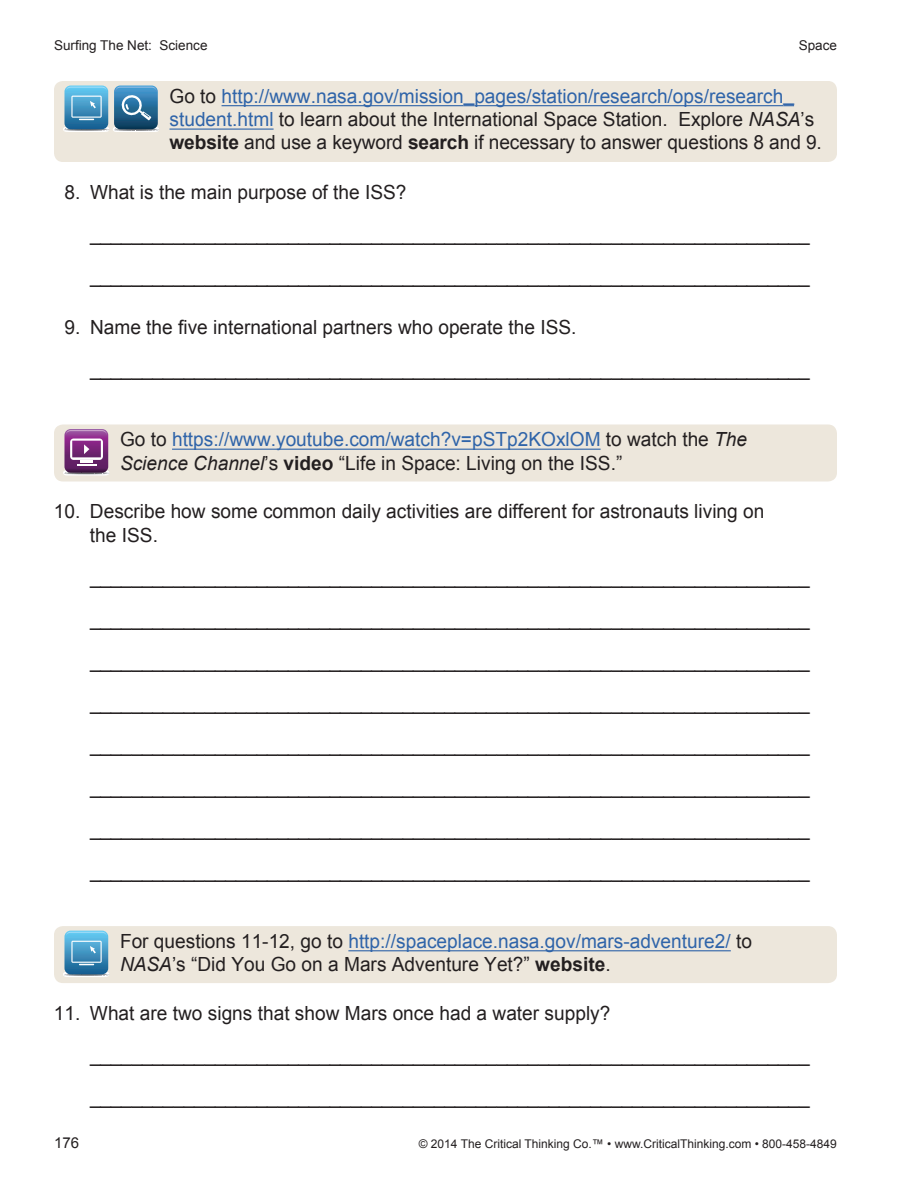
<style>
.page{position:relative;width:918px;height:1188px;background:#fff}
.page>*{position:absolute;margin:0;border:0;box-sizing:border-box;transform-origin:0 0}
.t1{font:19.5px/42px "Arial";color:#231f20}
.t2{font:15px "Arial";color:#231f20}
.t3{font:13.5px "Arial";color:#231f20}
.t4{font:12px "Arial";color:#231f20}
.s1{color:#2f64a9}
.s2{font-style:italic}
.s3{font-weight:700}
</style>
<div class="page">
<div style="left:54px;top:81px;width:783px;height:81px;background:#ede7dc;border-radius:9px"></div>
<svg style="left:63px;top:86px;width:96px;height:46px;background:#5e98b9"></svg>
<hr style="left:222px;top:105px;width:242px;height:1px;background:#2f64a9">
<hr style="left:474px;top:105px;width:309px;height:1px;background:#2f64a9">
<hr style="left:170px;top:129px;width:104px;height:1px;background:#2f64a9">
<div style="left:54px;top:424px;width:783px;height:58px;background:#ede7dc;border-radius:9px"></div>
<svg style="left:63px;top:429px;width:46px;height:47px;background:#986198"></svg>
<hr style="left:172px;top:449px;width:429px;height:1px;background:#2f64a9">
<div style="left:54px;top:926px;width:783px;height:57px;background:#ede7dc;border-radius:9px"></div>
<svg style="left:63px;top:931px;width:46px;height:46px;background:#60a4c8"></svg>
<hr style="left:348px;top:950px;width:383px;height:1px;background:#2f64a9">
<p class="t3" style="left:54px;top:37px;width:155px">Surfing The Net: Science</p>
<p class="t3" style="left:799px;top:37px;width:40px">Space</p>
<p class="t1" style="left:170px;top:84px;width:654px;line-height:23.4px">Go to <span class="s1">http://www.nasa.gov/mission_pages/station/research/ops/research_ student.html</span> to learn about the International Space Station. Explore <span class="s2">NASA</span>’s <span class="s3">website</span> and use a keyword <span class="s3">search</span> if necessary to answer questions 8 and 9.</p>
<p class="t1" style="left:90px;top:171px;width:721px;text-indent:-26px">8. What is the main purpose of the ISS? _____________________________________________________________________ _____________________________________________________________________</p>
<p class="t1" style="left:90px;top:307px;width:721px;text-indent:-26px">9. Name the five international partners who operate the ISS. _____________________________________________________________________</p>
<p class="t1" style="left:120px;top:428px;width:629px;line-height:23.4px">Go to <span class="s1">https://www.youtube.com/watch?v=pSTp2KOxlOM</span> to watch the <span class="s2">The<br>Science Channel</span>’s <span class="s3">video</span> “Life in Space: Living on the ISS.”</p>
<p class="t1" style="left:90px;top:500px;width:676px;line-height:23.4px;text-indent:-36px">10. Describe how some common daily activities are different for astronauts living on the ISS.</p>
<p class="t1" style="left:90px;top:556px;width:721px;text-align:justify">_____________________________________________________________________ _____________________________________________________________________ _____________________________________________________________________ _____________________________________________________________________ _____________________________________________________________________ _____________________________________________________________________ _____________________________________________________________________ _____________________________________________________________________</p>
<p class="t1" style="left:120px;top:929px;width:634px;line-height:23.4px">For questions 11-12, go to <span class="s1">http://spaceplace.nasa.gov/mars-adventure2/</span> to<br><span class="s2">NASA</span>’s “Did You Go on a Mars Adventure Yet?” <span class="s3">website</span>.</p>
<p class="t1" style="left:90px;top:992px;width:721px;text-indent:-36px">11. What are two signs that show Mars once had a water supply? _____________________________________________________________________ _____________________________________________________________________</p>
<p class="t2" style="left:54px;top:1133px;width:27px">176</p>
<p class="t4" style="left:419px;top:1136px;width:420px">© 2014 The Critical Thinking Co.™ • www.CriticalThinking.com • 800-458-4849</p>
</div>
